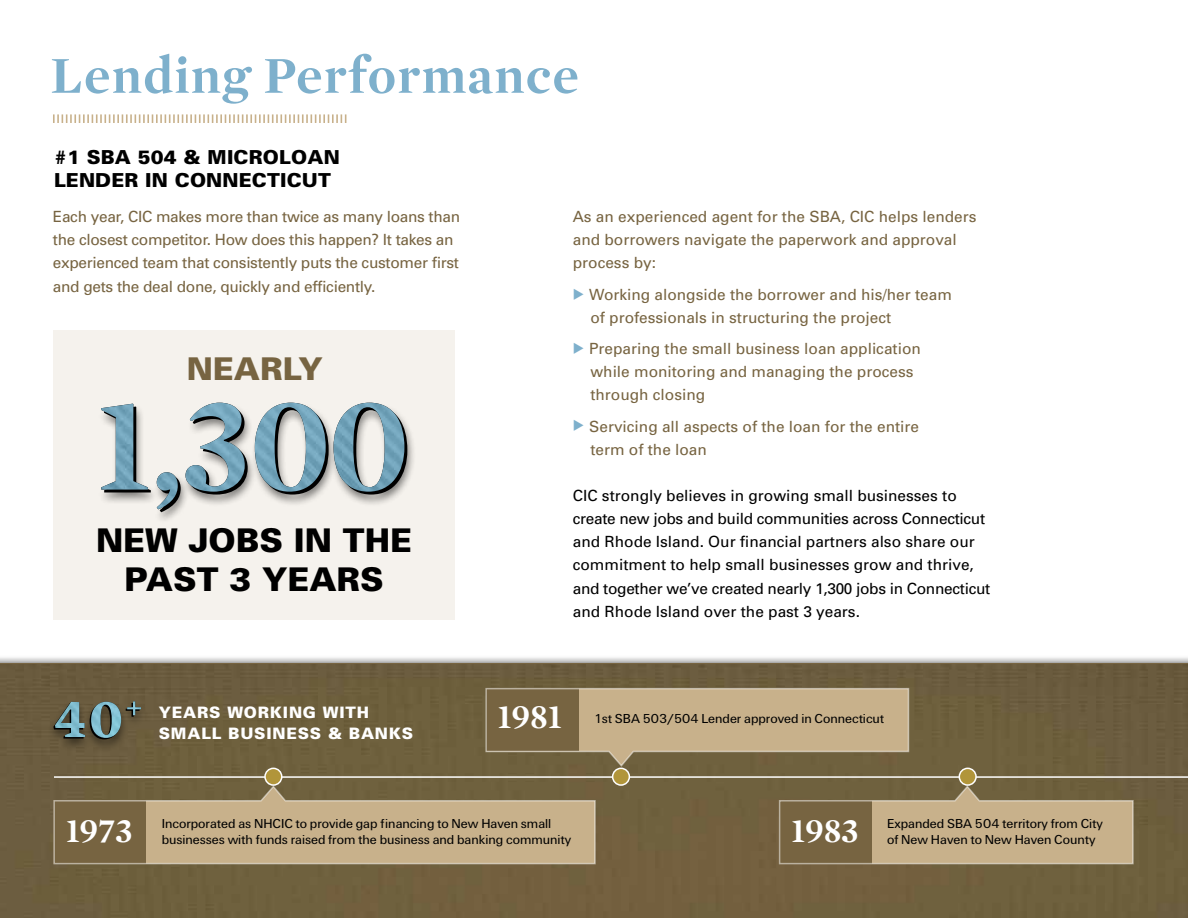
<style>
.page{position:relative;width:1188px;height:918px;background:#fff}
.page>*{position:absolute;margin:0;border:0;box-sizing:border-box;transform-origin:0 0}
.t1{font:700 138.3px "Mercury Display";color:#000}
.t2{font:700 52.8px "Mercury Display";letter-spacing:.03em;color:#7eb0cc}
.t3{font:700 35.1px "Mercury Display";color:#fff}
.t4{font:900 32.7px/39.2px "Univers";color:#000;text-align:center}
.t5{font:900 31.35px "Univers";color:#776441}
.t6{font:900 19.35px/23.1px "Univers";letter-spacing:.01em;color:#000}
.t7{font:900 15.75px/21px "Univers";letter-spacing:.05em;color:#fff}
.t8{font:15.45px/23.1px "Univers";color:#776441}
.t9{font:15.45px/23.1px "Univers";color:#000}
.t10{font:15.45px/23.1px "Univers";letter-spacing:-.02em;color:#776441}
.t11{font:13.5px/16.2px "U55 Univers";color:#000}
.s1{color:#7eb0cc}
</style>
<div class="page">
<div style="left:0;top:655px;width:1188px;height:263px;background:#000;opacity:.75"></div>
<div style="left:0;top:665px;width:1188px;height:253px;background:#6e5f3e"></div>
<div style="left:54px;top:330px;width:401px;height:290px;background:#f5f2ed"></div>
<svg style="left:53px;top:114px;width:293px;height:9px"></svg>
<div style="left:47px;top:700px;width:101px;height:52px;background:#000;opacity:.5"></div>
<svg style="left:53px;top:701px;width:88px;height:38px"></svg>
<img style="left:55px;top:701px;width:86px;height:37px">
<hr style="left:54px;top:776px;width:1134px;height:2px;background:#fff">
<div style="left:265px;top:768px;width:17px;height:17px;background:#b1953a;border-radius:50%"></div>
<div style="left:264px;top:768px;width:18px;height:18px;border:2px solid #fff;border-radius:50%"></div>
<div style="left:613px;top:768px;width:16px;height:17px;background:#b1953a;border-radius:50%"></div>
<div style="left:612px;top:768px;width:18px;height:18px;border:2px solid #fff;border-radius:50%"></div>
<div style="left:959px;top:768px;width:17px;height:17px;background:#b1953a;border-radius:50%"></div>
<div style="left:959px;top:768px;width:18px;height:18px;border:2px solid #fff;border-radius:50%"></div>
<svg style="left:778px;top:784px;width:356px;height:81px"></svg>
<svg style="left:485px;top:687px;width:425px;height:81px"></svg>
<svg style="left:53px;top:784px;width:544px;height:81px"></svg>
<div style="left:97px;top:402px;width:320px;height:123px;background:#000;opacity:.5"></div>
<img style="left:101px;top:403px;width:303px;height:106px">
<h2 class="t2" style="left:50px;top:44px;width:530px">Lending Performance</h2>
<p class="t6" style="left:54px;top:145px;width:287px">#1 SBA 504 &amp; MICROLOAN<br>LENDER IN CONNECTICUT</p>
<p class="t10" style="left:53px;top:205px;width:409px">Each year, CIC makes more than twice as many loans than the closest competitor. How does this happen? It takes an experienced team that consistently puts the customer first and gets the deal done, quickly and efficiently.</p>
<p class="t8" style="left:573px;top:205px;width:405px">As an experienced agent for the SBA, CIC helps lenders and borrowers navigate the paperwork and approval process by:</p>
<p class="t8" style="left:590px;top:282px;width:363px;text-indent:-18px"><span class="s1">◆</span> Working alongside the borrower and his/her team of professionals in structuring the project</p>
<p class="t8" style="left:590px;top:337px;width:332px;text-indent:-18px"><span class="s1">◆</span> Preparing the small business loan application while monitoring and managing the process through closing</p>
<p class="t8" style="left:590px;top:414px;width:330px;text-indent:-18px"><span class="s1">◆</span> Servicing all aspects of the loan for the entire term of the loan</p>
<p class="t9" style="left:573px;top:484px;width:419px">CIC strongly believes in growing small businesses to create new jobs and build communities across Connecticut and Rhode Island. Our financial partners also share our commitment to help small businesses grow and thrive, and together we’ve created nearly 1,300 jobs in Connecticut and Rhode Island over the past 3 years.</p>
<h3 class="t5" style="left:187px;top:350px;width:137px">NEARLY</h3>
<h1 class="t1" style="left:100px;top:365px;width:313px">1,300</h1>
<h3 class="t4" style="left:96px;top:520px;width:317px">NEW JOBS IN THE<br>PAST 3 YEARS</h3>
<p class="t7" style="left:159px;top:702px;width:256px">YEARS WORKING WITH<br>SMALL BUSINESS &amp; BANKS</p>
<h3 class="t3" style="left:498px;top:696px;width:65px">1981</h3>
<p class="t11" style="left:594px;top:710px;width:292px">1st SBA 503/504 Lender approved in Connecticut</p>
<p class="t11" style="left:162px;top:815px;width:411px">Incorporated as NHCIC to provide gap f inancing to New Haven small businesses with funds raised from the business and banking community</p>
<p class="t11" style="left:887px;top:815px;width:217px">Expanded SBA 504 territory from City of New Haven to New Haven County</p>
<h3 class="t3" style="left:66px;top:810px;width:68px">1973</h3>
<h3 class="t3" style="left:791px;top:810px;width:69px">1983</h3>
</div>
